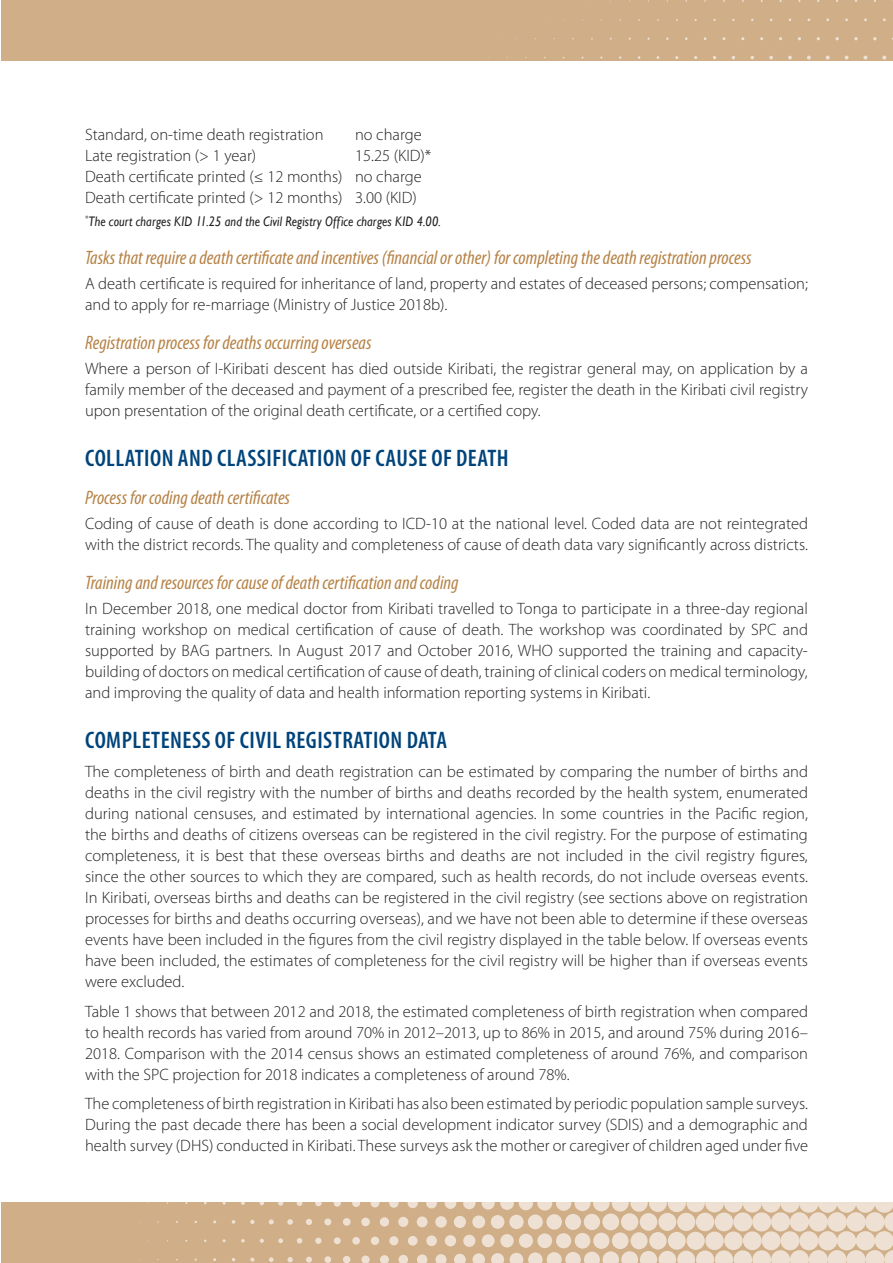
<style>
.page{position:relative;width:893px;height:1263px;background:#fff}
.page>*{position:absolute;margin:0;border:0;box-sizing:border-box;transform-origin:0 0}
.Titles{font:600 condensed 24px "Myriad Pro";letter-spacing:.02em;color:#00447b}
.Sub_title{font:italic condensed 19.5px "Myriad Pro";color:#b68246}
.Body_text{font:300 16.5px/21px "Myriad Pro";color:#231f20;text-align:justify}
.Source{font:italic 13.8px "Gill Sans";letter-spacing:.015em;color:#1e1e1e;scale:.87 1}
</style>
<div class="page">
<div style="left:2px;top:0;width:891px;height:61px;background:#d0ae87"></div>
<svg style="left:769px;top:56px;width:4px;height:3px"></svg>
<svg style="left:788px;top:56px;width:4px;height:3px"></svg>
<svg style="left:807px;top:56px;width:4px;height:4px"></svg>
<svg style="left:826px;top:56px;width:4px;height:4px"></svg>
<svg style="left:845px;top:56px;width:4px;height:4px"></svg>
<svg style="left:863px;top:56px;width:4px;height:4px"></svg>
<svg style="left:882px;top:56px;width:4px;height:4px"></svg>
<div style="left:2px;top:1203px;width:891px;height:60px;background:#d0ae87"></div>
<svg style="left:241px;top:1202px;width:4px;height:3px"></svg>
<svg style="left:260px;top:1202px;width:4px;height:3px"></svg>
<svg style="left:278px;top:1202px;width:5px;height:3px"></svg>
<svg style="left:297px;top:1202px;width:5px;height:4px"></svg>
<svg style="left:315px;top:1200px;width:7px;height:6px"></svg>
<svg style="left:334px;top:1199px;width:7px;height:8px"></svg>
<svg style="left:352px;top:1199px;width:8px;height:8px"></svg>
<svg style="left:371px;top:1199px;width:8px;height:8px"></svg>
<svg style="left:389px;top:1198px;width:10px;height:10px"></svg>
<svg style="left:408px;top:1198px;width:10px;height:10px"></svg>
<svg style="left:426px;top:1197px;width:11px;height:11px"></svg>
<svg style="left:445px;top:1197px;width:11px;height:12px"></svg>
<svg style="left:463px;top:1197px;width:13px;height:12px"></svg>
<svg style="left:482px;top:1196px;width:13px;height:13px"></svg>
<svg style="left:232px;top:1220px;width:3px;height:4px"></svg>
<svg style="left:250px;top:1220px;width:5px;height:4px"></svg>
<svg style="left:269px;top:1219px;width:5px;height:5px"></svg>
<svg style="left:287px;top:1219px;width:6px;height:6px"></svg>
<svg style="left:306px;top:1219px;width:6px;height:6px"></svg>
<div style="left:324px;top:1218px;width:7px;height:7px;background:#eee1d3;border-radius:50%"></div>
<div style="left:343px;top:1218px;width:8px;height:8px;background:#eee1d3;border-radius:50%"></div>
<svg style="left:361px;top:1217px;width:9px;height:9px"></svg>
<div style="left:380px;top:1217px;width:9px;height:9px;background:#eee1d3;border-radius:50%"></div>
<div style="left:398px;top:1217px;width:10px;height:10px;background:#eee1d3;border-radius:50%"></div>
<div style="left:417px;top:1216px;width:11px;height:11px;background:#eee1d3;border-radius:50%"></div>
<svg style="left:435px;top:1216px;width:12px;height:12px"></svg>
<div style="left:454px;top:1216px;width:12px;height:12px;background:#eee1d3;border-radius:50%"></div>
<svg style="left:472px;top:1215px;width:13px;height:13px"></svg>
<svg style="left:241px;top:1239px;width:4px;height:3px"></svg>
<svg style="left:260px;top:1239px;width:4px;height:4px"></svg>
<svg style="left:278px;top:1238px;width:5px;height:5px"></svg>
<svg style="left:297px;top:1238px;width:5px;height:5px"></svg>
<svg style="left:315px;top:1237px;width:7px;height:7px"></svg>
<div style="left:334px;top:1237px;width:7px;height:7px;background:#eee1d3;border-radius:50%"></div>
<div style="left:352px;top:1237px;width:8px;height:7px;background:#eee1d3;border-radius:50%"></div>
<div style="left:371px;top:1236px;width:8px;height:9px;background:#eee1d3;border-radius:50%"></div>
<div style="left:389px;top:1236px;width:9px;height:9px;background:#eee1d3;border-radius:50%"></div>
<div style="left:408px;top:1236px;width:10px;height:9px;background:#eee1d3;border-radius:50%"></div>
<div style="left:426px;top:1235px;width:11px;height:11px;background:#eee1d3;border-radius:50%"></div>
<div style="left:445px;top:1235px;width:11px;height:11px;background:#eee1d3;border-radius:50%"></div>
<div style="left:463px;top:1235px;width:12px;height:12px;background:#eee1d3;border-radius:50%"></div>
<div style="left:482px;top:1234px;width:13px;height:13px;background:#eee1d3;border-radius:50%"></div>
<svg style="left:250px;top:1257px;width:4px;height:5px"></svg>
<svg style="left:269px;top:1257px;width:5px;height:5px"></svg>
<svg style="left:287px;top:1257px;width:6px;height:5px"></svg>
<svg style="left:306px;top:1257px;width:6px;height:5px"></svg>
<div style="left:324px;top:1256px;width:7px;height:7px;background:#eee1d3;border-radius:50%"></div>
<div style="left:343px;top:1256px;width:7px;height:7px;background:#eee1d3;border-radius:50%"></div>
<div style="left:361px;top:1255px;width:9px;height:8px;background:#eee1d3;border-radius:50%"></div>
<svg style="left:380px;top:1255px;width:9px;height:8px"></svg>
<svg style="left:398px;top:1255px;width:10px;height:8px"></svg>
<svg style="left:417px;top:1254px;width:10px;height:9px"></svg>
<svg style="left:435px;top:1254px;width:12px;height:9px"></svg>
<svg style="left:454px;top:1254px;width:12px;height:9px"></svg>
<svg style="left:472px;top:1253px;width:13px;height:10px"></svg>
<svg style="left:491px;top:1197px;width:402px;height:66px"></svg>
<p class="Body_text" style="left:85px;top:124px;width:240px">Standard, on-time death registration</p>
<p class="Body_text" style="left:355px;top:124px;width:68px">no charge</p>
<p class="Body_text" style="left:85px;top:145px;width:173px">Late registration (&gt; 1 year)</p>
<p class="Body_text" style="left:85px;top:145px;width:348px;text-align:left;text-indent:270px">15.25 (KID)*<br>Death certificate printed (≤ 12 months) no charge<br>Death certificate printed (&gt; 12 months) 3.00 (KID)</p>
<p class="Source" style="left:85px;top:213px;width:410px"><sup>*</sup>The court charges KID 11.25 and the Civil Registry Office charges KID 4.00.</p>
<p class="Sub_title" style="left:85px;top:246px;width:668px">Tasks that require a death certificate and incentives (financial or other) for completing the death registration process</p>
<p class="Body_text" style="left:85px;top:273px;width:724px">A death certificate is required for inheritance of land, property and estates of deceased persons; compensation; and to apply for re-marriage (Ministry of Justice 2018b).</p>
<p class="Sub_title" style="left:85px;top:331px;width:288px">Registration process for deaths occurring overseas</p>
<p class="Body_text" style="left:85px;top:358px;width:724px">Where a person of I-Kiribati descent has died outside Kiribati, the registrar general may, on application by a family member of the deceased and payment of a prescribed fee, register the death in the Kiribati civil registry upon presentation of the original death certificate, or a certified copy.</p>
<p class="Titles" style="left:85px;top:443px;width:425px">COLLATION AND CLASSIFICATION OF CAUSE OF DEATH</p>
<p class="Sub_title" style="left:85px;top:486px;width:207px">Process for coding death certificates</p>
<p class="Body_text" style="left:85px;top:513px;width:724px">Coding of cause of death is done according to ICD-10 at the national level. Coded data are not reintegrated with the district records. The quality and completeness of cause of death data vary significantly across districts.</p>
<p class="Sub_title" style="left:85px;top:570px;width:375px">Training and resources for cause of death certification and coding</p>
<p class="Body_text" style="left:85px;top:598px;width:724px">In December 2018, one medical doctor from Kiribati travelled to Tonga to participate in a three-day regional training workshop on medical certification of cause of death. The workshop was coordinated by SPC and supported by BAG partners. In August 2017 and October 2016, WHO supported the training and capacity&shy;building of doctors on medical certification of cause of death, training of clinical coders on medical terminology, and improving the quality of data and health information reporting systems in Kiribati.</p>
<p class="Titles" style="left:85px;top:725px;width:363px">COMPLETENESS OF CIVIL REGISTRATION DATA</p>
<p class="Body_text" style="left:85px;top:761px;width:724px">The completeness of birth and death registration can be estimated by comparing the number of births and deaths in the civil registry with the number of births and deaths recorded by the health system, enumerated during national censuses, and estimated by international agencies. In some countries in the Pacific region, the births and deaths of citizens overseas can be registered in the civil registry. For the purpose of estimating completeness, it is best that these overseas births and deaths are not included in the civil registry figures, since the other sources to which they are compared, such as health records, do not include overseas events.<br>In Kiribati, overseas births and deaths can be registered in the civil registry (see sections above on registration processes for births and deaths occurring overseas), and we have not been able to determine if these overseas events have been included in the figures from the civil registry displayed in the table below. If overseas events have been included, the estimates of completeness for the civil registry will be higher than if overseas events were excluded.</p>
<p class="Body_text" style="left:85px;top:1000px;width:724px">Table 1 shows that between 2012 and 2018, the estimated completeness of birth registration when compared to health records has varied from around 70% in 2012–2013, up to 86% in 2015, and around 75% during 2016– 2018. Comparison with the 2014 census shows an estimated completeness of around 76%, and comparison with the SPC projection for 2018 indicates a completeness of around 78%.</p>
<p class="Body_text" style="left:85px;top:1093px;width:724px">The completeness of birth registration in Kiribati has also been estimated by periodic population sample surveys.<br>During the past decade there has been a social development indicator survey (SDIS) and a demographic and health survey (DHS) conducted in Kiribati. These surveys ask the mother or caregiver of children aged under five</p>
</div>
